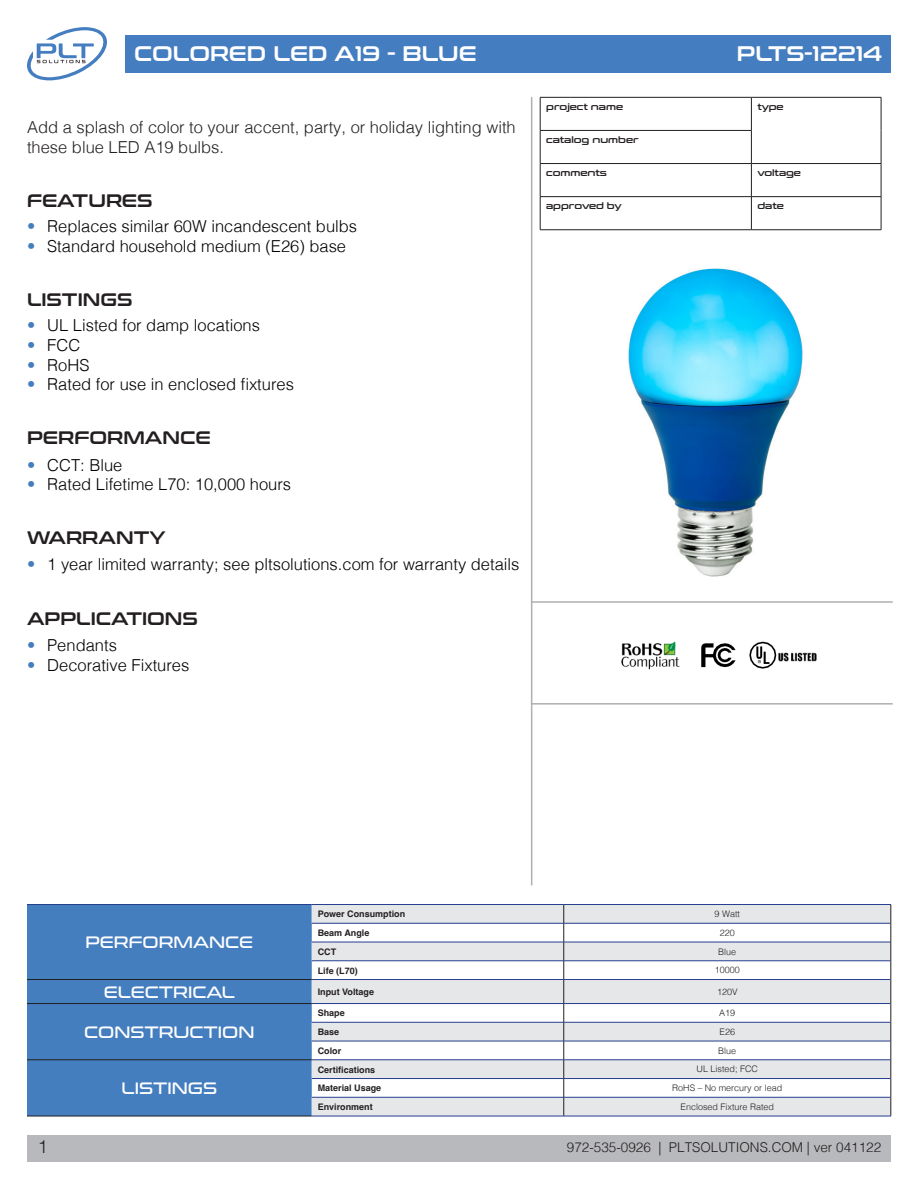
<style>
.page{position:relative;width:918px;height:1188px;background:#fff}
.page>*{position:absolute;margin:0;border:0;box-sizing:border-box;transform-origin:0 0}
.t1{font:21px "Conthrax Sb";color:#fff}
.t2{font:18px "Conthrax Sb";color:#231f20}
.t3{font:300 18px "Helvetica";color:#231f20}
.t4{font:300 16.5px "Helvetica";color:#000}
.PLT_Body{font:300 16.5px/19.8px "Helvetica";color:#231f20}
.t5{font:16.5px "Conthrax Rg";color:#fff}
.t6{font:300 13.5px "Helvetica";color:#231f20}
.Paragraph_Style_1{font:700 9px "Helvetica";color:#231f20}
.Paragraph_Style_1-2{font:300 9px "Helvetica";color:#231f20}
.t7{font:9px "Conthrax Sb";color:#231f20}
.s1{color:#447dc0}
</style>
<div class="page">
<div style="left:27px;top:1135px;width:864px;height:27px;background:#b8b9bc"></div>
<svg style="left:27px;top:27px;width:80px;height:54px"></svg>
<div style="left:125px;top:35px;width:766px;height:37px;background:#447dc0"></div>
<hr style="left:531px;top:97px;width:1px;height:788px;background:#aeafb3">
<hr style="left:540px;top:97px;width:211px;height:1px;background:#231f20">
<hr style="left:540px;top:98px;width:1px;height:32px;background:#231f20">
<hr style="left:751px;top:97px;width:130px;height:1px;background:#231f20">
<hr style="left:751px;top:98px;width:1px;height:32px;background:#231f20">
<hr style="left:881px;top:98px;width:1px;height:32px;background:#231f20">
<hr style="left:540px;top:130px;width:212px;height:1px;background:#231f20">
<hr style="left:540px;top:131px;width:1px;height:32px;background:#231f20">
<hr style="left:751px;top:131px;width:1px;height:32px;background:#231f20">
<hr style="left:881px;top:130px;width:1px;height:33px;background:#231f20">
<hr style="left:540px;top:163px;width:211px;height:1px;background:#231f20">
<hr style="left:540px;top:164px;width:1px;height:32px;background:#231f20">
<hr style="left:751px;top:163px;width:130px;height:1px;background:#231f20">
<hr style="left:751px;top:164px;width:1px;height:32px;background:#231f20">
<hr style="left:881px;top:164px;width:1px;height:32px;background:#231f20">
<hr style="left:540px;top:196px;width:211px;height:1px;background:#231f20">
<hr style="left:540px;top:197px;width:1px;height:33px;background:#231f20">
<hr style="left:751px;top:196px;width:130px;height:1px;background:#231f20">
<hr style="left:751px;top:197px;width:1px;height:33px;background:#231f20">
<hr style="left:881px;top:197px;width:1px;height:33px;background:#231f20">
<hr style="left:540px;top:229px;width:211px;height:1px;background:#231f20">
<hr style="left:751px;top:229px;width:130px;height:1px;background:#231f20">
<hr style="left:531px;top:601px;width:362px;height:2px;background:#aeafb3">
<hr style="left:531px;top:703px;width:362px;height:2px;background:#aeafb3">
<div style="left:27px;top:905px;width:285px;height:211px;background:#447ebf"></div>
<svg style="left:312px;top:905px;width:579px;height:211px;fill:#e6e7e9"></svg>
<hr style="left:27px;top:1060px;width:285px;height:1px;background:#231f20">
<hr style="left:312px;top:904px;width:252px;height:1px;background:#253f8e">
<hr style="left:312px;top:923px;width:252px;height:1px;background:#253f8e">
<hr style="left:312px;top:942px;width:252px;height:1px;background:#253f8e">
<hr style="left:312px;top:961px;width:252px;height:1px;background:#253f8e">
<hr style="left:312px;top:979px;width:252px;height:1px;background:#253f8e">
<hr style="left:312px;top:1003px;width:252px;height:1px;background:#253f8e">
<hr style="left:312px;top:1022px;width:252px;height:1px;background:#253f8e">
<hr style="left:312px;top:1041px;width:252px;height:1px;background:#253f8e">
<hr style="left:312px;top:1060px;width:252px;height:1px;background:#253f8e">
<hr style="left:312px;top:1078px;width:252px;height:1px;background:#253f8e">
<hr style="left:312px;top:1097px;width:252px;height:1px;background:#253f8e">
<hr style="left:312px;top:1116px;width:252px;height:1px;background:#253f8e">
<hr style="left:564px;top:961px;width:327px;height:1px;background:#253f8e">
<hr style="left:564px;top:979px;width:327px;height:1px;background:#253f8e">
<hr style="left:564px;top:1003px;width:327px;height:1px;background:#253f8e">
<hr style="left:564px;top:1022px;width:327px;height:1px;background:#253f8e">
<hr style="left:564px;top:1041px;width:327px;height:1px;background:#253f8e">
<hr style="left:564px;top:1060px;width:327px;height:1px;background:#253f8e">
<hr style="left:564px;top:1078px;width:327px;height:1px;background:#253f8e">
<hr style="left:564px;top:1097px;width:327px;height:1px;background:#253f8e">
<hr style="left:564px;top:1116px;width:327px;height:1px;background:#253f8e">
<hr style="left:27px;top:904px;width:285px;height:1px;background:#253f8e">
<hr style="left:27px;top:1116px;width:285px;height:1px;background:#231f20">
<hr style="left:564px;top:904px;width:327px;height:1px;background:#253f8e">
<hr style="left:564px;top:923px;width:327px;height:1px;background:#253f8e">
<hr style="left:564px;top:942px;width:327px;height:1px;background:#253f8e">
<svg style="left:564px;top:905px;width:1px;height:211px"></svg>
<svg style="left:891px;top:905px;width:1px;height:211px"></svg>
<hr style="left:27px;top:979px;width:285px;height:1px;background:#231f20">
<hr style="left:27px;top:1003px;width:285px;height:1px;background:#231f20">
<img style="left:628px;top:269px;width:175px;height:307px">
<img style="left:621px;top:641px;width:115px;height:29px">
<img style="left:749px;top:641px;width:68px;height:28px">
<p class="t1" style="left:134px;top:38px;width:344px">COLORED LED A19 - BLUE</p>
<p class="t1" style="left:737px;top:38px;width:147px">PLTS-12214</p>
<p class="PLT_Body" style="left:27px;top:116px;width:490px">Add a splash of color to your accent, party, or holiday lighting with these blue LED A19 bulbs.</p>
<p class="t2" style="left:27px;top:187px;width:127px">FEATURES</p>
<p class="t4" style="left:27px;top:212px;width:332px"><span class="s1">•</span> Replaces similar 60W incandescent bulbs</p>
<p class="t4" style="left:27px;top:232px;width:321px"><span class="s1">•</span> Standard household medium (E26) base</p>
<p class="t2" style="left:27px;top:286px;width:107px">LISTINGS</p>
<p class="t4" style="left:27px;top:311px;width:234px"><span class="s1">•</span> UL Listed for damp locations</p>
<p class="t4" style="left:27px;top:331px;width:55px"><span class="s1">•</span> FCC</p>
<p class="t4" style="left:27px;top:351px;width:64px"><span class="s1">•</span> RoHS</p>
<p class="t4" style="left:27px;top:371px;width:268px"><span class="s1">•</span> Rated for use in enclosed fixtures</p>
<p class="t2" style="left:27px;top:424px;width:185px">PERFORMANCE</p>
<p class="t4" style="left:27px;top:451px;width:97px"><span class="s1">•</span> CCT: Blue</p>
<p class="t4" style="left:27px;top:471px;width:266px"><span class="s1">•</span> Rated Lifetime L70: 10,000 hours</p>
<p class="t2" style="left:27px;top:524px;width:140px">WARRANTY</p>
<p class="t4" style="left:27px;top:550px;width:494px"><span class="s1">•</span> 1 year limited warranty; see pltsolutions.com for warranty details</p>
<p class="t2" style="left:27px;top:605px;width:173px">APPLICATIONS</p>
<p class="t4" style="left:27px;top:631px;width:91px"><span class="s1">•</span> Pendants</p>
<p class="t4" style="left:27px;top:651px;width:164px"><span class="s1">•</span> Decorative Fixtures</p>
<p class="t7" style="left:546px;top:100px;width:78px">project name</p>
<p class="t7" style="left:757px;top:100px;width:28px">type</p>
<p class="t7" style="left:546px;top:133px;width:94px">catalog number</p>
<p class="t7" style="left:546px;top:166px;width:62px">comments</p>
<p class="t7" style="left:757px;top:166px;width:45px">voltage</p>
<p class="t7" style="left:546px;top:199px;width:77px">approved by</p>
<p class="t7" style="left:757px;top:199px;width:28px">date</p>
<p class="t5" style="left:86px;top:930px;width:169px">PERFORMANCE</p>
<p class="Paragraph_Style_1" style="left:318px;top:909px;width:89px">Power Consumption</p>
<p class="Paragraph_Style_1-2" style="left:715px;top:906px;width:27px">9 Watt</p>
<p class="Paragraph_Style_1" style="left:318px;top:927px;width:53px">Beam Angle</p>
<p class="Paragraph_Style_1-2" style="left:720px;top:925px;width:17px">220</p>
<p class="Paragraph_Style_1" style="left:318px;top:946px;width:20px">CCT</p>
<p class="Paragraph_Style_1-2" style="left:718px;top:944px;width:20px">Blue</p>
<p class="Paragraph_Style_1" style="left:318px;top:965px;width:42px">Life (L70)</p>
<p class="Paragraph_Style_1-2" style="left:715px;top:963px;width:27px">10000</p>
<p class="t5" style="left:104px;top:979px;width:133px">ELECTRICAL</p>
<p class="Paragraph_Style_1" style="left:318px;top:986px;width:58px">Input Voltage</p>
<p class="Paragraph_Style_1-2" style="left:717px;top:984px;width:22px">120V</p>
<p class="t5" style="left:84px;top:1019px;width:172px">CONSTRUCTION</p>
<p class="Paragraph_Style_1" style="left:318px;top:1008px;width:29px">Shape</p>
<p class="Paragraph_Style_1-2" style="left:719px;top:1005px;width:18px">A19</p>
<p class="Paragraph_Style_1" style="left:318px;top:1026px;width:23px">Base</p>
<p class="Paragraph_Style_1-2" style="left:720px;top:1024px;width:17px">E26</p>
<p class="Paragraph_Style_1" style="left:318px;top:1045px;width:25px">Color</p>
<p class="Paragraph_Style_1-2" style="left:718px;top:1043px;width:20px">Blue</p>
<p class="t3" style="left:38px;top:1132px;width:12px">1</p>
<p class="t5" style="left:122px;top:1076px;width:97px">LISTINGS</p>
<p class="Paragraph_Style_1" style="left:318px;top:1064px;width:59px">Certifications</p>
<p class="Paragraph_Style_1-2" style="left:697px;top:1062px;width:63px">UL Listed; FCC</p>
<p class="Paragraph_Style_1" style="left:318px;top:1083px;width:65px">Material Usage</p>
<p class="Paragraph_Style_1-2" style="left:672px;top:1080px;width:112px">RoHS – No mercury or lead</p>
<p class="Paragraph_Style_1" style="left:318px;top:1101px;width:57px">Environment</p>
<p class="Paragraph_Style_1-2" style="left:681px;top:1099px;width:95px">Enclosed Fixture Rated</p>
<p class="t6" style="left:567px;top:1136px;width:316px">972-535-0926 | PLTSOLUTIONS.COM | ver 041122</p>
</div>
